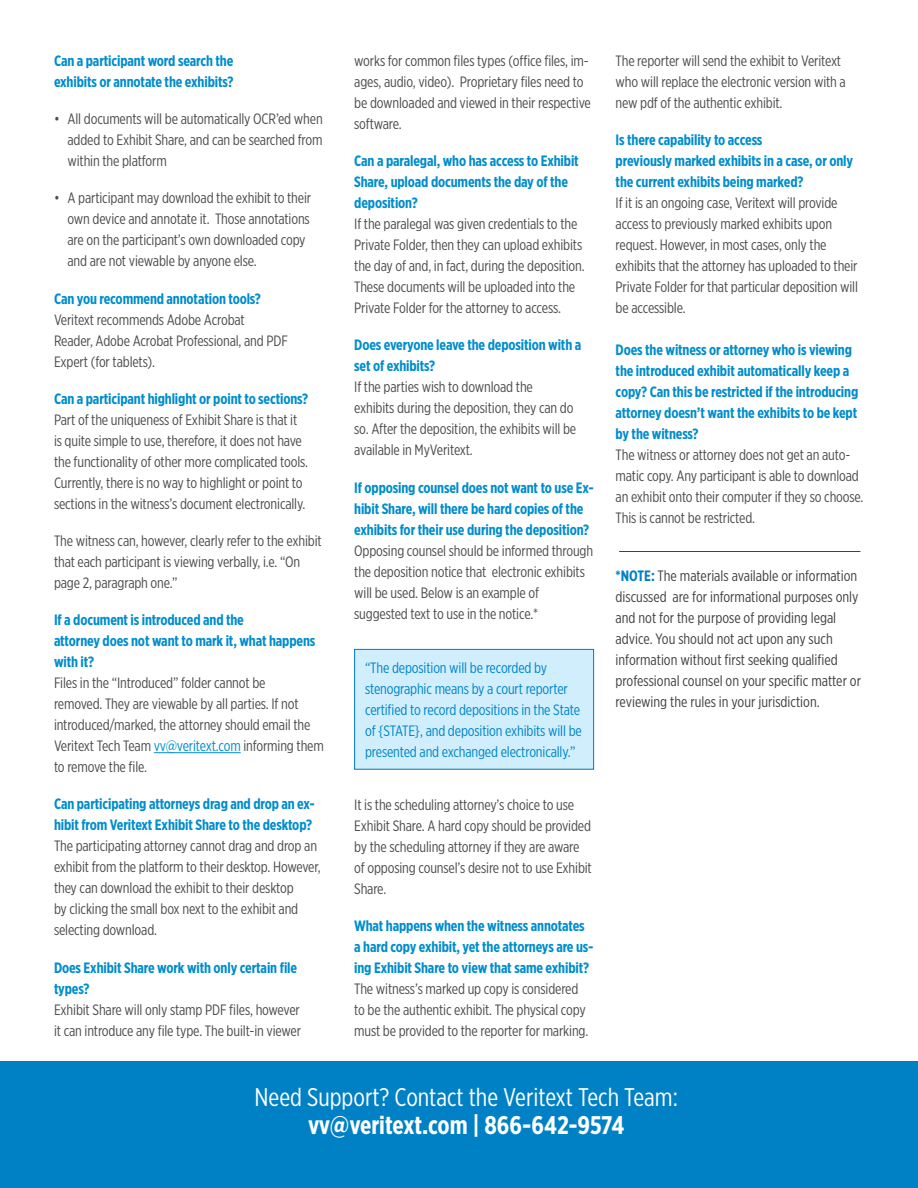
<style>
.page{position:relative;width:918px;height:1188px;background:#fff}
.page>*{position:absolute;margin:0;border:0;box-sizing:border-box;transform-origin:0 0}
.t1{font:25.5px "Gotham X Narrow";color:#fff}
.t2{font:700 25.5px "Gotham X Narrow";color:#fff}
.t3{font:15px/21px "Gotham X Narrow";letter-spacing:-.01em;color:#4d4d4f}
.t4{font:700 15px/21px "Gotham X Narrow";letter-spacing:-.01em;color:#008dcd}
.t5{font:15px/21px "Gotham X Narrow";color:#414042}
.t6{font:15px/21px "Gotham X Narrow";letter-spacing:-.01em;color:#0085c8}
.s1{color:#008dcd}
.s2{font-weight:700;color:#0081c6}
</style>
<div class="page">
<hr style="left:154px;top:752px;width:87px;height:1px;background:#008dcd">
<div style="left:0;top:1062px;width:918px;height:126px;background:#0081c6"></div>
<div style="left:354px;top:649px;width:240px;height:121px;background:#d1eefc;border:1px solid #0079c1"></div>
<hr style="left:619px;top:551px;width:241px;height:1px;background:#414042">
<p class="t4" style="left:54px;top:50px;width:181px">Can a participant word search the exhibits or annotate the exhibits?</p>
<p class="t3" style="left:68px;top:108px;width:257px;text-align:justify;text-indent:-14px">• All documents will be automatically OCR’ed when added to Exhibit Share, and can be searched from within the platform</p>
<p class="t3" style="left:68px;top:187px;width:245px;text-indent:-14px">• A participant may download the exhibit to their own device and annotate it. Those annotations are on the participant’s own downloaded copy and are not viewable by anyone else.</p>
<p class="t4" style="left:54px;top:288px;width:208px">Can you recommend annotation tools?</p>
<p class="t3" style="left:54px;top:309px;width:235px">Veritext recommends Adobe Acrobat<br>Reader, Adobe Acrobat Professional, and PDF<br>Expert (for tablets).</p>
<p class="t4" style="left:54px;top:388px;width:256px">Can a participant highlight or point to sections?</p>
<p class="t3" style="left:54px;top:409px;width:256px">Part of the uniqueness of Exhibit Share is that it is quite simple to use, therefore, it does not have the functionality of other more complicated tools.<br>Currently, there is no way to highlight or point to sections in the witness’s document electronically.</p>
<p class="t3" style="left:54px;top:530px;width:269px">The witness can, however, clearly refer to the exhibit that each participant is viewing verbally, i.e. “On page 2, paragraph one.”</p>
<p class="t4" style="left:54px;top:609px;width:263px">If a document is introduced and the<br>attorney does not want to mark it, what happens with it?</p>
<p class="t3" style="left:54px;top:672px;width:271px">Files in the “Introduced” folder cannot be<br>removed. They are viewable by all parties. If not introduced/marked, the attorney should email the Veritext Tech Team <span class="s1">vv@veritext.com</span> informing them to remove the file.</p>
<p class="t4" style="left:54px;top:794px;width:263px">Can participating attorneys drag and drop an ex&shy;hibit from Veritext Exhibit Share to the desktop?</p>
<p class="t3" style="left:54px;top:835px;width:268px">The participating attorney cannot drag and drop an exhibit from the platform to their desktop. However, they can download the exhibit to their desktop<br>by clicking the small box next to the exhibit and selecting download.</p>
<p class="t4" style="left:54px;top:957px;width:245px">Does Exhibit Share work with only certain file types?</p>
<p class="t3" style="left:54px;top:999px;width:249px">Exhibit Share will only stamp PDF files, however it can introduce any file type. The built-in viewer</p>
<p class="t3" style="left:354px;top:50px;width:238px">works for common files types (office files, im&shy;ages, audio, video). Proprietary files need to be downloaded and viewed in their respective software.</p>
<p class="t4" style="left:354px;top:150px;width:226px">Can a paralegal, who has access to Exhibit<br>Share, upload documents the day of the deposition?</p>
<p class="t3" style="left:354px;top:213px;width:232px">If the paralegal was given credentials to the Private Folder, then they can upload exhibits the day of and, in fact, during the deposition.<br>These documents will be uploaded into the Private Folder for the attorney to access.</p>
<p class="t4" style="left:354px;top:335px;width:229px">Does everyone leave the deposition with a set of exhibits?</p>
<p class="t3" style="left:354px;top:376px;width:224px">If the parties wish to download the exhibits during the deposition, they can do so. After the deposition, the exhibits will be available in MyVeritext.</p>
<p class="t4" style="left:354px;top:477px;width:241px">If opposing counsel does not want to use Ex&shy;hibit Share, will there be hard copies of the exhibits for their use during the deposition?</p>
<p class="t3" style="left:354px;top:540px;width:240px">Opposing counsel should be informed through the deposition notice that electronic exhibits will be used. Below is an example of suggested text to use in the notice.*</p>
<p class="t6" style="left:365px;top:657px;width:218px">“The deposition will be recorded by stenographic means by a court reporter certified to record depositions in the State of {STATE}, and deposition exhibits will be presented and exchanged electronically.”</p>
<p class="t3" style="left:354px;top:794px;width:239px">It is the scheduling attorney’s choice to use Exhibit Share. A hard copy should be provided by the scheduling attorney if they are aware of opposing counsel’s desire not to use Exhibit Share.</p>
<p class="t4" style="left:354px;top:915px;width:241px">What happens when the witness annotates a hard copy exhibit, yet the attorneys are us&shy;ing Exhibit Share to view that same exhibit?</p>
<p class="t3" style="left:354px;top:978px;width:236px">The witness’s marked up copy is considered to be the authentic exhibit. The physical copy must be provided to the reporter for marking.</p>
<p class="t3" style="left:616px;top:50px;width:232px">The reporter will send the exhibit to Veritext who will replace the electronic version with a new pdf of the authentic exhibit.</p>
<p class="t4" style="left:616px;top:129px;width:239px">Is there capability to access<br>previously marked exhibits in a case, or only the current exhibits being marked?</p>
<p class="t3" style="left:616px;top:192px;width:244px">If it is an ongoing case, Veritext will provide access to previously marked exhibits upon request. However, in most cases, only the exhibits that the attorney has uploaded to their Private Folder for that particular deposition will be accessible.</p>
<p class="t4" style="left:616px;top:339px;width:244px">Does the witness or attorney who is viewing the introduced exhibit automatically keep a copy? Can this be restricted if the introducing attorney doesn’t want the exhibits to be kept by the witness?</p>
<p class="t3" style="left:616px;top:444px;width:249px">The witness or attorney does not get an auto&shy;matic copy. Any participant is able to download an exhibit onto their computer if they so choose.<br>This is cannot be restricted.</p>
<p class="t5" style="left:616px;top:565px;width:247px"><span class="s2">*NOTE:</span> The materials available or information discussed are for informational purposes only and not for the purpose of providing legal advice. You should not act upon any such information without first seeking qualified professional counsel on your specific matter or reviewing the rules in your jurisdiction.</p>
<h1 class="t1" style="left:255px;top:1082px;width:425px">Need Support? Contact the Veritext Tech Team:</h1>
<h1 class="t2" style="left:308px;top:1110px;width:318px">vv@veritext.com | 866-642-9574</h1>
</div>
